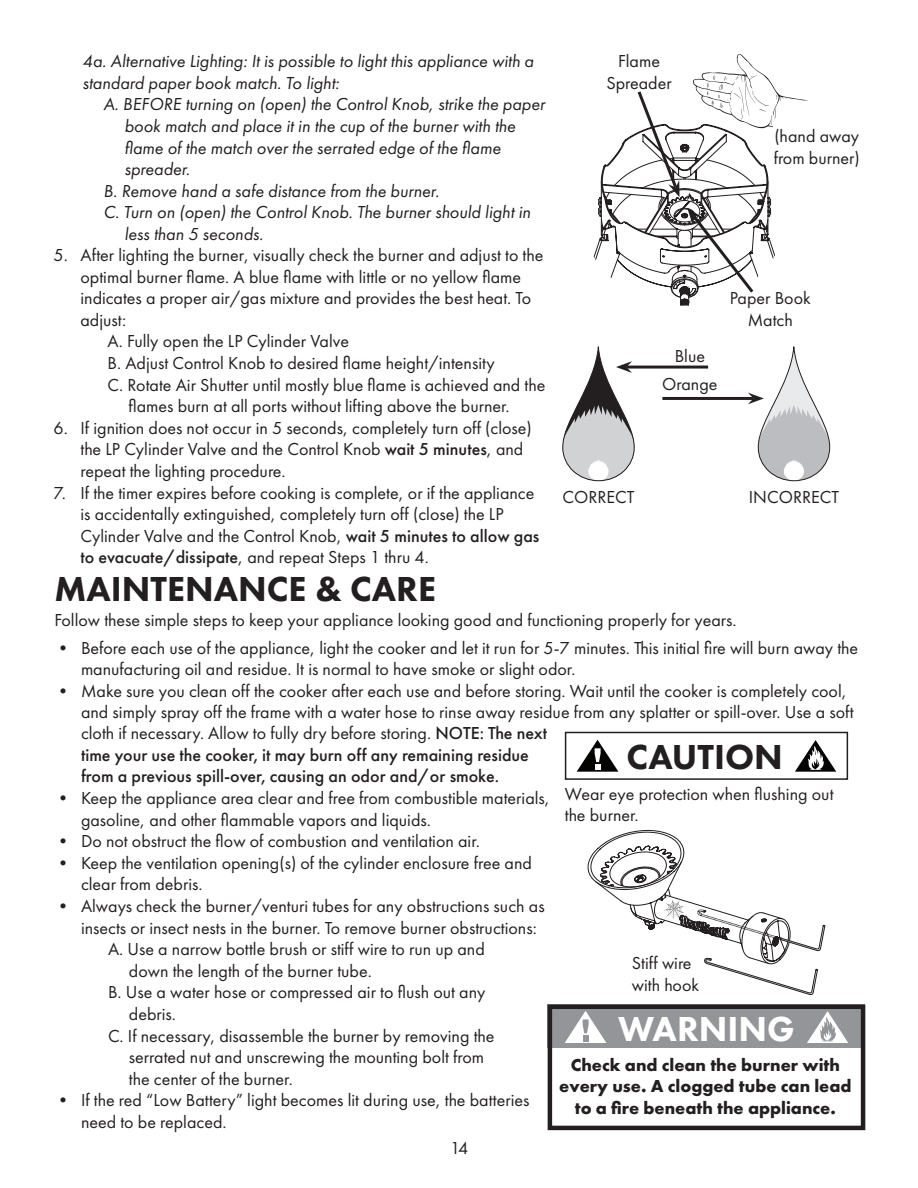
<style>
.page{position:relative;width:918px;height:1188px;background:#fff}
.page>*{position:absolute;margin:0;border:0;box-sizing:border-box;transform-origin:0 0}
.t1{font:800 36px "Futura PT";color:#231f20}
.t2{font:800 36px "Futura PT";color:#fff}
.t3{font:18px/21.6px "Futura PT";color:#231f20}
.t4{font:italic 18px/21.6px "Futura PT";color:#231f20}
.t5{font:500 18px/21.6px "Futura PT";color:#231f20}
.t6{font:700 18px/21.6px "Futura PT";color:#231f20;text-align:center}
.s1{font-weight:500}
.s2{font-weight:400}
</style>
<div class="page">
<div style="left:548px;top:1005px;width:317px;height:43px;background:#939598"></div>
<svg style="left:807px;top:1011px;width:41px;height:32px"></svg>
<svg style="left:565px;top:1011px;width:41px;height:32px"></svg>
<div style="left:548px;top:1005px;width:317px;height:125px;border:4px solid #231f20"></div>
<div style="left:565px;top:732px;width:283px;height:48px;border:2px solid #231f20"></div>
<svg style="left:795px;top:740px;width:41px;height:32px"></svg>
<svg style="left:577px;top:740px;width:41px;height:32px"></svg>
<svg style="left:588px;top:830px;width:237px;height:165px"></svg>
<hr style="left:626px;top:366px;width:82px;height:3px;background:#231f20">
<svg style="left:562px;top:346px;width:73px;height:136px"></svg>
<hr style="left:662px;top:397px;width:92px;height:3px;background:#231f20">
<svg style="left:748px;top:346px;width:83px;height:136px"></svg>
<svg style="left:593px;top:54px;width:215px;height:251px"></svg>
<p class="t4" style="left:82px;top:50px;width:453px">4a. Alternative Lighting: It is possible to light this appliance with a standard paper book match. To light:</p>
<p class="t4" style="left:103px;top:94px;width:443px">A. BEFORE turning on (open) the Control Knob, strike the paper</p>
<p class="t4" style="left:124px;top:115px;width:393px">book match and place it in the cup of the burner with the</p>
<p class="t4" style="left:124px;top:137px;width:378px">flame of the match over the serrated edge of the flame</p>
<p class="t4" style="left:124px;top:158px;width:67px">spreader.</p>
<p class="t4" style="left:103px;top:180px;width:337px">B. Remove hand a safe distance from the burner.</p>
<p class="t4" style="left:103px;top:202px;width:429px">C. Turn on (open) the Control Knob. The burner should light in</p>
<p class="t4" style="left:124px;top:223px;width:140px">less than 5 seconds.</p>
<p class="t3" style="left:81px;top:244px;width:464px;text-indent:-27px">5. After lighting the burner, visually check the burner and adjust to the optimal burner flame. A blue flame with little or no yellow flame indicates a proper air/gas mixture and provides the best heat. To adjust:</p>
<p class="t3" style="left:108px;top:330px;width:243px">A. Fully open the LP Cylinder Valve</p>
<p class="t3" style="left:108px;top:352px;width:389px">B. Adjust Control Knob to desired flame height/intensity</p>
<p class="t3" style="left:108px;top:374px;width:439px">C. Rotate Air Shutter until mostly blue flame is achieved and the</p>
<p class="t3" style="left:128px;top:395px;width:383px">flames burn at all ports without lifting above the burner.</p>
<p class="t3" style="left:81px;top:417px;width:453px;text-indent:-27px">6. If ignition does not occur in 5 seconds, completely turn off (close) the LP Cylinder Valve and the Control Knob <span class="s1">wait 5 minutes</span>, and repeat the lighting procedure.</p>
<p class="t3" style="left:81px;top:482px;width:460px;text-indent:-27px">7. If the timer expires before cooking is complete, or if the appliance is accidentally extinguished, completely turn off (close) the LP Cylinder Valve and the Control Knob, <span class="s1">wait 5 minutes to allow gas to evacuate/dissipate</span>, and repeat Steps 1 thru 4.</p>
<p class="t1" style="left:55px;top:566px;width:383px">MAINTENANCE &amp; CARE</p>
<p class="t3" style="left:606px;top:50px;width:67px;text-align:center">Flame<br>Spreader</p>
<p class="t3" style="left:774px;top:125px;width:88px">(hand away from burner)</p>
<p class="t3" style="left:675px;top:345px;width:32px">Blue</p>
<p class="t3" style="left:662px;top:373px;width:57px">Orange</p>
<p class="t3" style="left:730px;top:287px;width:82px;text-align:center">Paper Book<br>Match</p>
<p class="t3" style="left:563px;top:486px;width:73px">CORRECT</p>
<p class="t3" style="left:749px;top:486px;width:92px">INCORRECT</p>
<p class="t3" style="left:55px;top:610px;width:683px">Follow these simple steps to keep your appliance looking good and functioning properly for years.</p>
<p class="t3" style="left:81px;top:637px;width:779px;text-indent:-27px">• Before each use of the appliance, light the cooker and let it run for 5-7 minutes. This initial fire will burn away the manufacturing oil and residue. It is normal to have smoke or slight odor.</p>
<p class="t3" style="left:81px;top:680px;width:774px;text-indent:-27px">• Make sure you clean off the cooker after each use and before storing. Wait until the cooker is completely cool, and simply spray off the frame with a water hose to rinse away residue from any splatter or spill-over. Use a soft</p>
<p class="t5" style="left:81px;top:722px;width:468px"><span class="s2">cloth if necessary. Allow to fully dry before storing.</span> NOTE: The next time your use the cooker, it may burn off any remaining residue from a previous spill-over, causing an odor and/or smoke.</p>
<p class="t3" style="left:81px;top:787px;width:470px;text-indent:-27px">• Keep the appliance area clear and free from combustible materials, gasoline, and other flammable vapors and liquids.</p>
<p class="t3" style="left:54px;top:830px;width:427px">• Do not obstruct the flow of combustion and ventilation air.</p>
<p class="t3" style="left:81px;top:852px;width:452px;text-indent:-27px">• Keep the ventilation opening(s) of the cylinder enclosure free and clear from debris.</p>
<p class="t3" style="left:81px;top:895px;width:465px;text-indent:-27px">• Always check the burner/venturi tubes for any obstructions such as insects or insect nests in the burner. To remove burner obstructions:</p>
<p class="t3" style="left:108px;top:938px;width:378px">A. Use a narrow bottle brush or stiff wire to run up and</p>
<p class="t3" style="left:129px;top:960px;width:244px">down the length of the burner tube.</p>
<p class="t3" style="left:108px;top:981px;width:379px">B. Use a water hose or compressed air to flush out any</p>
<p class="t3" style="left:129px;top:1003px;width:49px">debris.</p>
<p class="t3" style="left:108px;top:1025px;width:388px">C. If necessary, disassemble the burner by removing the</p>
<p class="t3" style="left:129px;top:1046px;width:357px">serrated nut and unscrewing the mounting bolt from</p>
<p class="t3" style="left:129px;top:1068px;width:165px">the center of the burner.</p>
<p class="t3" style="left:81px;top:1089px;width:450px;text-indent:-27px">• If the red “Low Battery” light becomes lit during use, the batteries need to be replaced.</p>
<p class="t3" style="left:450px;top:1137px;width:20px">14</p>
<p class="t1" style="left:627px;top:735px;width:158px">CAUTION</p>
<p class="t3" style="left:565px;top:783px;width:270px">Wear eye protection when flushing out the burner.</p>
<p class="t3" style="left:632px;top:952px;width:69px">Stiff wire with hook</p>
<p class="t2" style="left:618px;top:1006px;width:178px">WARNING</p>
<p class="t6" style="left:559px;top:1053px;width:294px">Check and clean the burner with every use. A clogged tube can lead to a fire beneath the appliance.</p>
</div>
